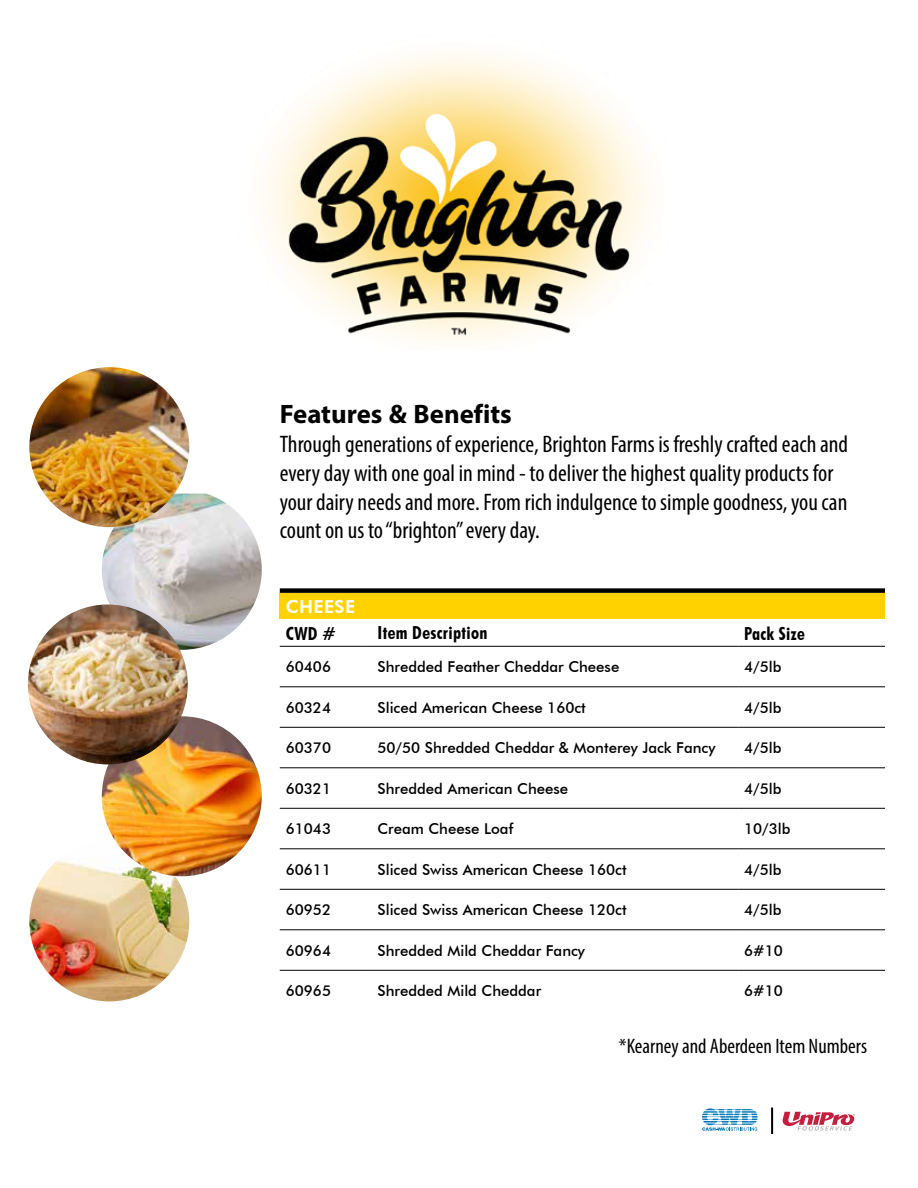
<style>
.page{position:relative;width:918px;height:1188px;background:#fff}
.page>*{position:absolute;margin:0;border:0;box-sizing:border-box;transform-origin:0 0}
.t1{font:700 37.5px "Myriad Arabic";color:#000}
.t2{font:condensed 24px/28.8px "Myriad Pro";color:#000}
.t3{font:condensed 21px "Myriad Pro";color:#000}
.t4{font:700 condensed 18px "Futura BT";letter-spacing:.02em;color:#000}
.t5{font:800 18px "Futura BT";letter-spacing:.02em;color:#fff}
.t6{font:500 15px "Futura BT";color:#000}
</style>
<div class="page">
<img style="left:29px;top:841px;width:160px;height:160px;border-radius:80px">
<img style="left:102px;top:716px;width:160px;height:160px;border-radius:80px">
<img style="left:266px;top:54px;width:382px;height:288px">
<div style="left:280px;top:593px;width:605px;height:26px;background:#ffd200"></div>
<div style="left:280px;top:588px;width:605px;height:5px;background:#000"></div>
<hr style="left:280px;top:646px;width:84px;height:1px;background:#000">
<hr style="left:364px;top:646px;width:374px;height:1px;background:#000">
<hr style="left:738px;top:646px;width:147px;height:1px;background:#000">
<hr style="left:280px;top:686px;width:84px;height:1px;background:#000">
<hr style="left:364px;top:686px;width:374px;height:1px;background:#000">
<hr style="left:738px;top:686px;width:147px;height:1px;background:#000">
<hr style="left:280px;top:727px;width:84px;height:1px;background:#000">
<hr style="left:364px;top:727px;width:374px;height:1px;background:#000">
<hr style="left:738px;top:727px;width:147px;height:1px;background:#000">
<hr style="left:280px;top:767px;width:84px;height:1px;background:#000">
<hr style="left:364px;top:767px;width:374px;height:1px;background:#000">
<hr style="left:738px;top:767px;width:147px;height:1px;background:#000">
<hr style="left:280px;top:808px;width:84px;height:1px;background:#000">
<hr style="left:364px;top:808px;width:374px;height:1px;background:#000">
<hr style="left:738px;top:808px;width:147px;height:1px;background:#000">
<hr style="left:280px;top:848px;width:84px;height:1px;background:#000">
<hr style="left:364px;top:848px;width:374px;height:1px;background:#000">
<hr style="left:738px;top:848px;width:147px;height:1px;background:#000">
<hr style="left:280px;top:889px;width:84px;height:1px;background:#000">
<hr style="left:364px;top:889px;width:374px;height:1px;background:#000">
<hr style="left:738px;top:889px;width:147px;height:1px;background:#000">
<hr style="left:280px;top:929px;width:84px;height:1px;background:#000">
<hr style="left:364px;top:929px;width:374px;height:1px;background:#000">
<hr style="left:738px;top:929px;width:147px;height:1px;background:#000">
<hr style="left:280px;top:970px;width:84px;height:1px;background:#000">
<hr style="left:364px;top:970px;width:374px;height:1px;background:#000">
<hr style="left:738px;top:970px;width:147px;height:1px;background:#000">
<img style="left:102px;top:494px;width:160px;height:156px">
<img style="left:29px;top:367px;width:160px;height:160px;border-radius:80px">
<img style="left:28px;top:604px;width:160px;height:160px;border-radius:80px">
<hr style="left:771px;top:1108px;width:2px;height:26px;background:#000">
<svg style="left:702px;top:1108px;width:56px;height:23px"></svg>
<svg style="left:782px;top:1112px;width:73px;height:19px"></svg>
<h1 class="t1" style="left:280px;top:388px;width:234px">Features &amp; Benefits</h1>
<p class="t2" style="left:280px;top:429px;width:570px">Through generations of experience, Brighton Farms is freshly crafted each and every day with one goal in mind - to deliver the highest quality products for your dairy needs and more. From rich indulgence to simple goodness, you can count on us to “brighton” every day.</p>
<p class="t5" style="left:286px;top:596px;width:71px">CHEESE</p>
<p class="t4" style="left:286px;top:622px;width:52px">CWD #</p>
<p class="t4" style="left:378px;top:622px;width:111px">Item Description</p>
<p class="t4" style="left:744px;top:622px;width:62px">Pack Size</p>
<p class="t6" style="left:286px;top:658px;width:47px">60406</p>
<p class="t6" style="left:378px;top:658px;width:243px">Shredded Feather Cheddar Cheese</p>
<p class="t6" style="left:744px;top:658px;width:39px">4/5lb</p>
<p class="t6" style="left:286px;top:698px;width:47px">60324</p>
<p class="t6" style="left:378px;top:698px;width:210px">Sliced American Cheese 160ct</p>
<p class="t6" style="left:744px;top:698px;width:39px">4/5lb</p>
<p class="t6" style="left:286px;top:739px;width:47px">60370</p>
<p class="t6" style="left:378px;top:739px;width:339px">50/50 Shredded Cheddar &amp; Monterey Jack Fancy</p>
<p class="t6" style="left:744px;top:739px;width:39px">4/5lb</p>
<p class="t6" style="left:286px;top:779px;width:47px">60321</p>
<p class="t6" style="left:378px;top:779px;width:192px">Shredded American Cheese</p>
<p class="t6" style="left:744px;top:779px;width:39px">4/5lb</p>
<p class="t6" style="left:286px;top:820px;width:47px">61043</p>
<p class="t6" style="left:378px;top:820px;width:137px">Cream Cheese Loaf</p>
<p class="t6" style="left:744px;top:820px;width:48px">10/3lb</p>
<p class="t6" style="left:286px;top:860px;width:47px">60611</p>
<p class="t6" style="left:378px;top:860px;width:251px">Sliced Swiss American Cheese 160ct</p>
<p class="t6" style="left:744px;top:860px;width:39px">4/5lb</p>
<p class="t6" style="left:286px;top:901px;width:47px">60952</p>
<p class="t6" style="left:378px;top:901px;width:251px">Sliced Swiss American Cheese 120ct</p>
<p class="t6" style="left:744px;top:901px;width:39px">4/5lb</p>
<p class="t6" style="left:286px;top:941px;width:47px">60964</p>
<p class="t6" style="left:378px;top:941px;width:209px">Shredded Mild Cheddar Fancy</p>
<p class="t6" style="left:744px;top:941px;width:40px">6#10</p>
<p class="t6" style="left:286px;top:982px;width:47px">60965</p>
<p class="t6" style="left:378px;top:982px;width:165px">Shredded Mild Cheddar</p>
<p class="t6" style="left:744px;top:982px;width:40px">6#10</p>
<h3 class="t3" style="left:619px;top:1034px;width:250px">*Kearney and Aberdeen Item Numbers</h3>
</div>
